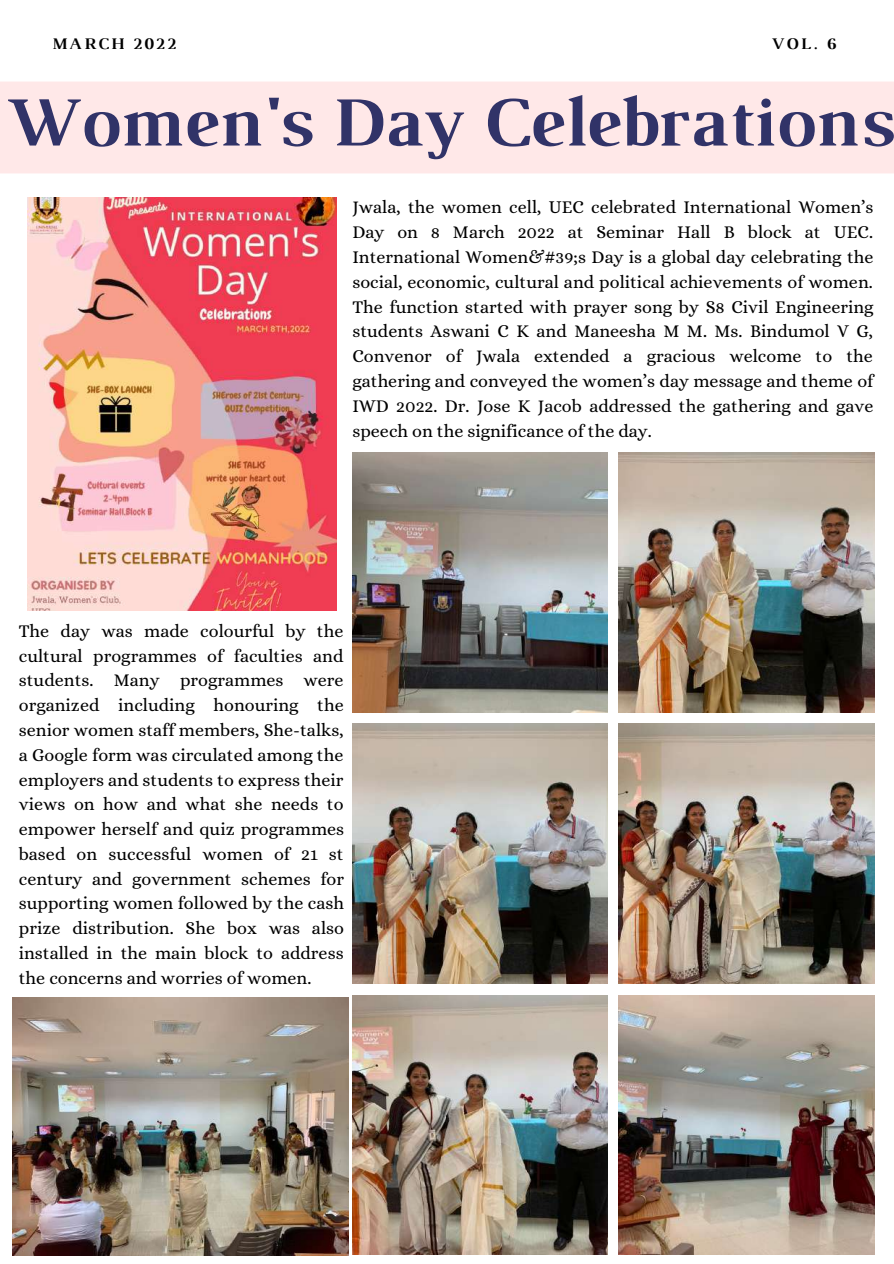
<style>
.page{position:relative;width:894px;height:1264px;background:#fff}
.page>*{position:absolute;margin:0;border:0;box-sizing:border-box;transform-origin:0 0}
.t1{font:700 72px "Luthier";color:#313368}
.t2{font:18px/24.8px "Alice";color:#000;text-align:justify}
.t3{font:700 16.5px "Luthier";letter-spacing:.14em;color:#000}
</style>
<div class="page">
<img style="left:12px;top:997px;width:336px;height:257px">
<img style="left:352px;top:452px;width:255px;height:260px">
<img style="left:618px;top:452px;width:255px;height:260px">
<img style="left:352px;top:723px;width:255px;height:260px">
<img style="left:618px;top:723px;width:255px;height:260px">
<img style="left:352px;top:995px;width:255px;height:259px">
<img style="left:618px;top:995px;width:255px;height:259px">
<img style="left:27px;top:197px;width:309px;height:413px">
<div style="left:0;top:82px;width:893px;height:91px;background:#ffe8e8"></div>
<p class="t3" style="left:52px;top:37px;width:125px">MARCH 2022</p>
<p class="t3" style="left:771px;top:37px;width:66px">VOL. 6</p>
<h1 class="t1" style="left:3px;top:96px;width:889px">Women's Day Celebrations</h1>
<p class="t2" style="left:352px;top:195px;width:522px">Jwala, the women cell, UEC celebrated International Women’s Day on 8 March 2022 at Seminar Hall B block at UEC.<br>International Women&amp;#39;s Day is a global day celebrating the social, economic, cultural and political achievements of women.<br>The function started with prayer song by S8 Civil Engineering students Aswani C K and Maneesha M M. Ms. Bindumol V G, Convenor of Jwala extended a gracious welcome to the gathering and conveyed the women’s day message and theme of IWD 2022. Dr. Jose K Jacob addressed the gathering and gave speech on the significance of the day.</p>
<p class="t2" style="left:19px;top:618px;width:327px">The day was made colourful by the cultural programmes of faculties and students. Many programmes were organized including honouring the senior women staff members, She-talks, a Google form was circulated among the employers and students to express their views on how and what she needs to empower herself and quiz programmes based on successful women of 21 st century and government schemes for supporting women followed by the cash prize distribution. She box was also installed in the main block to address the concerns and worries of women.</p>
</div>
